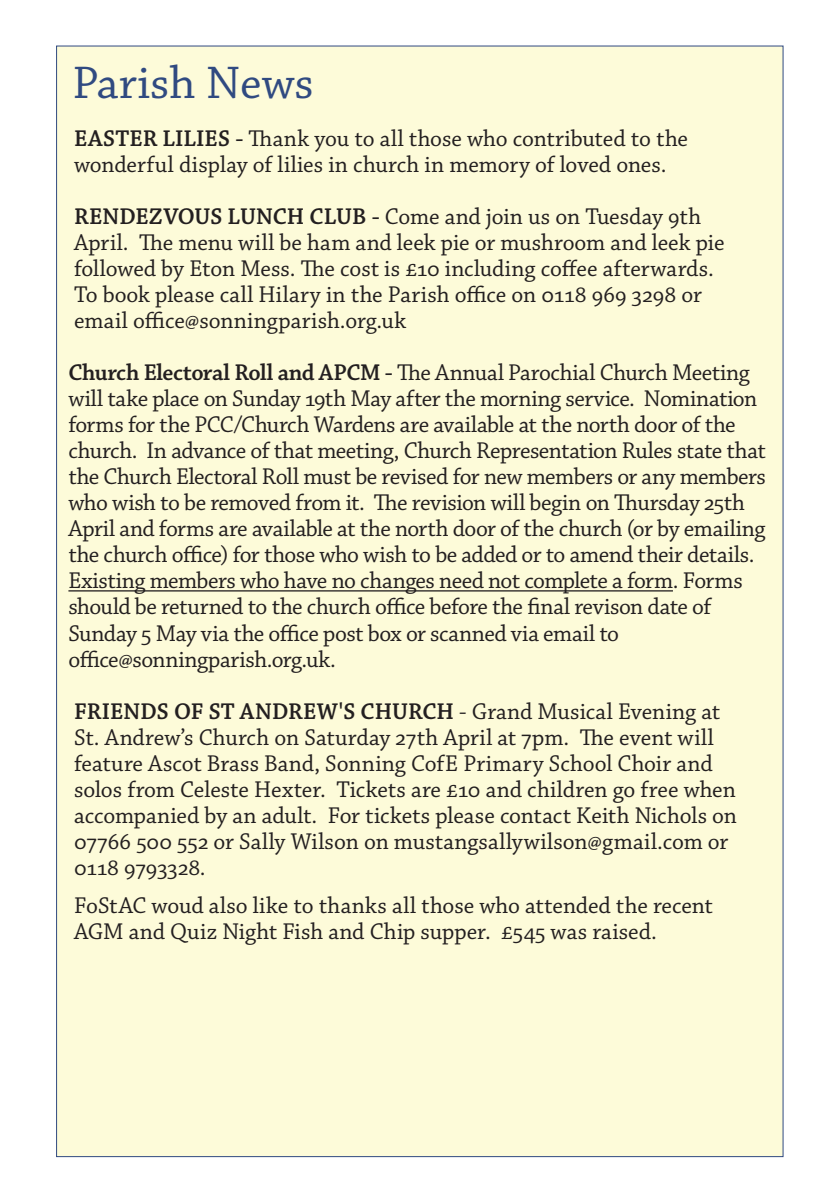
<style>
.page{position:relative;width:840px;height:1191px;background:#fff}
.page>*{position:absolute;margin:0;border:0;box-sizing:border-box;transform-origin:0 0}
.t1{font:48px "Chaparral Pro";color:#304a81}
._07_Body_ctd{font:24px/26px "Chaparral Pro";letter-spacing:-.01em;color:#231f20}
._07_Body_ctd-2{font:24px/26px "Chaparral Pro";letter-spacing:.01em;color:#231f20}
._07_Body_ctd-3{font:600 24px "Chaparral Pro";letter-spacing:.005em;color:#231f20}
.s1{font-weight:600}
.s2{font-weight:400}
</style>
<div class="page">
<div style="left:57px;top:46px;width:725px;height:1110px;background:#fdfbd9"></div>
<hr style="left:68px;top:590px;width:604px;height:1px;background:#231f20">
<p class="t1" style="left:72px;top:56px;width:243px">Parish News</p>
<p class="_07_Body_ctd" style="left:74px;top:127px;width:615px"><span class="s1">EASTER LILIES -</span> Thank you to all those who contributed to the wonderful display of lilies in church in memory of loved ones.</p>
<p class="_07_Body_ctd" style="left:74px;top:205px;width:651px"><span class="s1">RENDEZVOUS LUNCH CLUB -</span> Come and join us on Tuesday 9th<br>April. The menu will be ham and leek pie or mushroom and leek pie followed by Eton Mess. The cost is £10 including coffee afterwards.</p>
<p class="_07_Body_ctd" style="left:74px;top:283px;width:629px">To book please call Hilary in the Parish office on 0118 969 3298 or email office@sonningparish.org.uk</p>
<p class="_07_Body_ctd" style="left:68px;top:361px;width:698px"><span class="s1">Church Electoral Roll and APCM -</span> The Annual Parochial Church Meeting will take place on Sunday 19th May after the morning service. Nomination forms for the PCC/Church Wardens are available at the north door of the church. In advance of that meeting, Church Representation Rules state that the Church Electoral Roll must be revised for new members or any members who wish to be removed from it. The revision will begin on Thursday 25th April and forms are available at the north door of the church (or by emailing the church office) for those who wish to be added or to amend their details.<br>Existing members who have no changes need not complete a form. Forms should be returned to the church office before the final revison date of Sunday 5 May via the office post box or scanned via email to</p>
<p class="_07_Body_ctd" style="left:68px;top:647px;width:269px">office@sonningparish.org.uk.</p>
<p class="_07_Body_ctd-3" style="left:74px;top:697px;width:647px">FRIENDS OF ST ANDREW'S CHURCH <span class="s2">- Grand Musical Evening at</span></p>
<p class="_07_Body_ctd" style="left:74px;top:725px;width:664px">St. Andrew’s Church on Saturday 27th April at 7pm. The event will feature Ascot Brass Band, Sonning CofE Primary School Choir and solos from Celeste Hexter. Tickets are £10 and children go free when accompanied by an adult. For tickets please contact Keith Nichols on 07766 500 552 or Sally Wilson on mustangsallywilson@gmail.com or 0118 9793328.</p>
<p class="_07_Body_ctd-2" style="left:74px;top:893px;width:640px">FoStAC woud also like to thanks all those who attended the recent<br>AGM and Quiz Night Fish and Chip supper. £545 was raised.</p>
</div>
